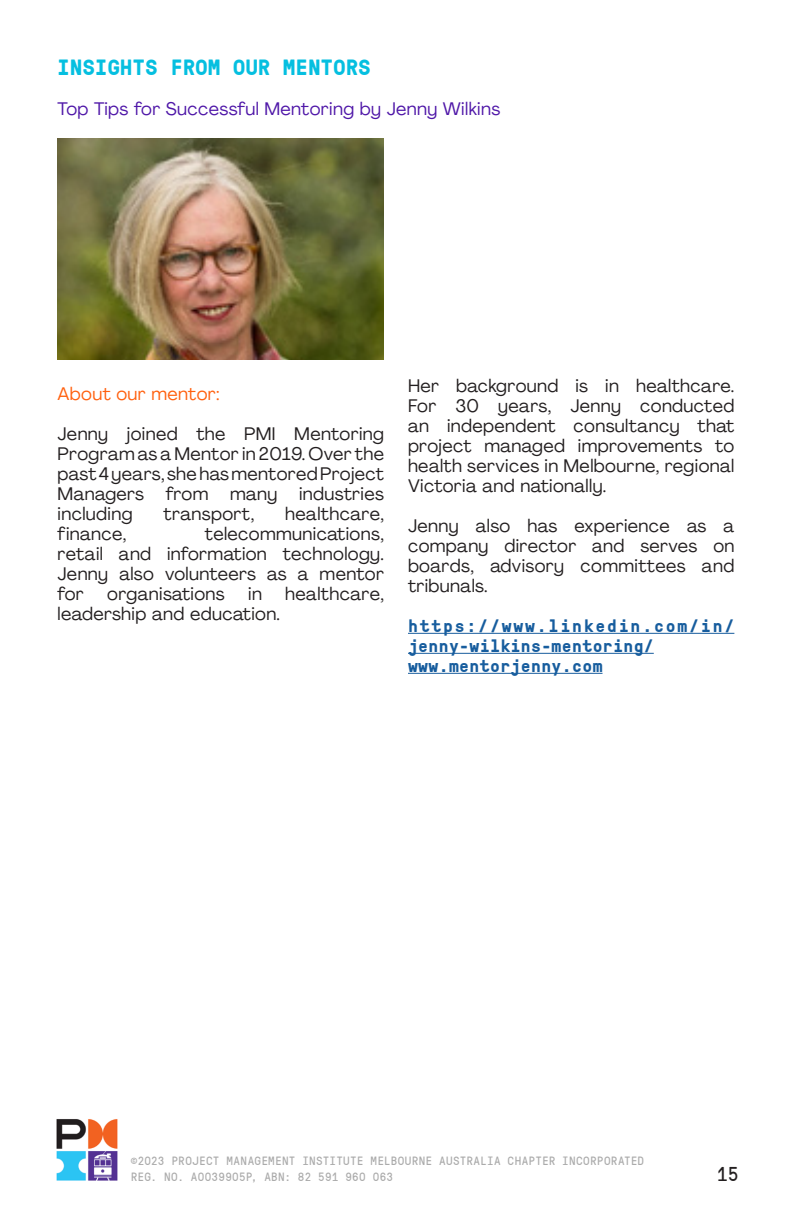
<style>
.page{position:relative;width:792px;height:1224px;background:#fff}
.page>*{position:absolute;margin:0;border:0;box-sizing:border-box;transform-origin:0 0}
.Paragraph_Style{font:700 22px "GT Pressura Mono";letter-spacing:.02em;color:#05bfe0}
.t1{font:20px "GT Pressura Mono";color:#231f20}
.Paragraph_Style-2{font:18px/20px "Agrandir";letter-spacing:.02em;color:#231f20;text-align:justify}
.Paragraph_Style-3{font:700 18px/20px "GT Pressura Mono";letter-spacing:.02em;color:#175d9e}
.Paragraph_Style-4{font:18px "Agrandir";letter-spacing:.02em;color:#4f17a8}
.Paragraph_Style-5{font:18px "Agrandir";letter-spacing:.02em;color:#ff610f}
.t2{font:12px/16px "GT Pressura Mono";letter-spacing:.02em;color:#ababab}
</style>
<div class="page">
<img style="left:56px;top:1119px;width:62px;height:62px">
<img style="left:58px;top:138px;width:326px;height:222px">
<hr style="left:408px;top:633px;width:326px;height:1px;background:#175d9e">
<hr style="left:408px;top:653px;width:246px;height:1px;background:#175d9e">
<hr style="left:408px;top:673px;width:195px;height:1px;background:#175d9e">
<p class="Paragraph_Style" style="left:58px;top:51px;width:315px">INSIGHTS FROM OUR MENTORS</p>
<p class="Paragraph_Style-4" style="left:58px;top:98px;width:444px">Top Tips for Successful Mentoring by Jenny Wilkins</p>
<p class="Paragraph_Style-5" style="left:58px;top:382px;width:164px">About our mentor:</p>
<p class="Paragraph_Style-2" style="left:58px;top:423px;width:328px">Jenny joined the PMI Mentoring Program as a Mentor in 2019. Over the past 4 years, she has mentored Project Managers from many industries including</p>
<p class="Paragraph_Style-2" style="left:164px;top:503px;width:92px">transport,</p>
<p class="Paragraph_Style-2" style="left:285px;top:503px;width:100px">healthcare,</p>
<p class="Paragraph_Style-2" style="left:58px;top:523px;width:70px">finance,</p>
<p class="Paragraph_Style-2" style="left:58px;top:523px;width:328px;text-indent:147px">telecommunications, retail and information technology.<br>Jenny also volunteers as a mentor for</p>
<p class="Paragraph_Style-2" style="left:107px;top:583px;width:119px">organisations</p>
<p class="Paragraph_Style-2" style="left:248px;top:583px;width:15px">in</p>
<p class="Paragraph_Style-2" style="left:285px;top:583px;width:100px">healthcare,</p>
<p class="Paragraph_Style-2" style="left:58px;top:603px;width:224px">leadership and education.</p>
<p class="Paragraph_Style-2" style="left:408px;top:375px;width:328px">Her background is in healthcare.<br>For 30 years, Jenny conducted an independent consultancy that project managed improvements to health services in Melbourne, regional Victoria and nationally.</p>
<p class="Paragraph_Style-2" style="left:408px;top:515px;width:328px">Jenny also has experience as a company director and serves on boards, advisory committees and tribunals.</p>
<p class="Paragraph_Style-3" style="left:408px;top:615px;width:328px">https://www.linkedin.com/in/ jenny-wilkins-mentoring/</p>
<p class="Paragraph_Style-3" style="left:408px;top:655px;width:196px">www.mentorjenny.com</p>
<p class="t2" style="left:131px;top:1152px;width:515px">©2023 PROJECT MANAGEMENT INSTITUTE MELBOURNE AUSTRALIA CHAPTER INCORPORATED<br>REG. NO. A0039905P, ABN: 82 591 960 063</p>
<p class="t1" style="left:717px;top:1159px;width:23px">15</p>
</div>
